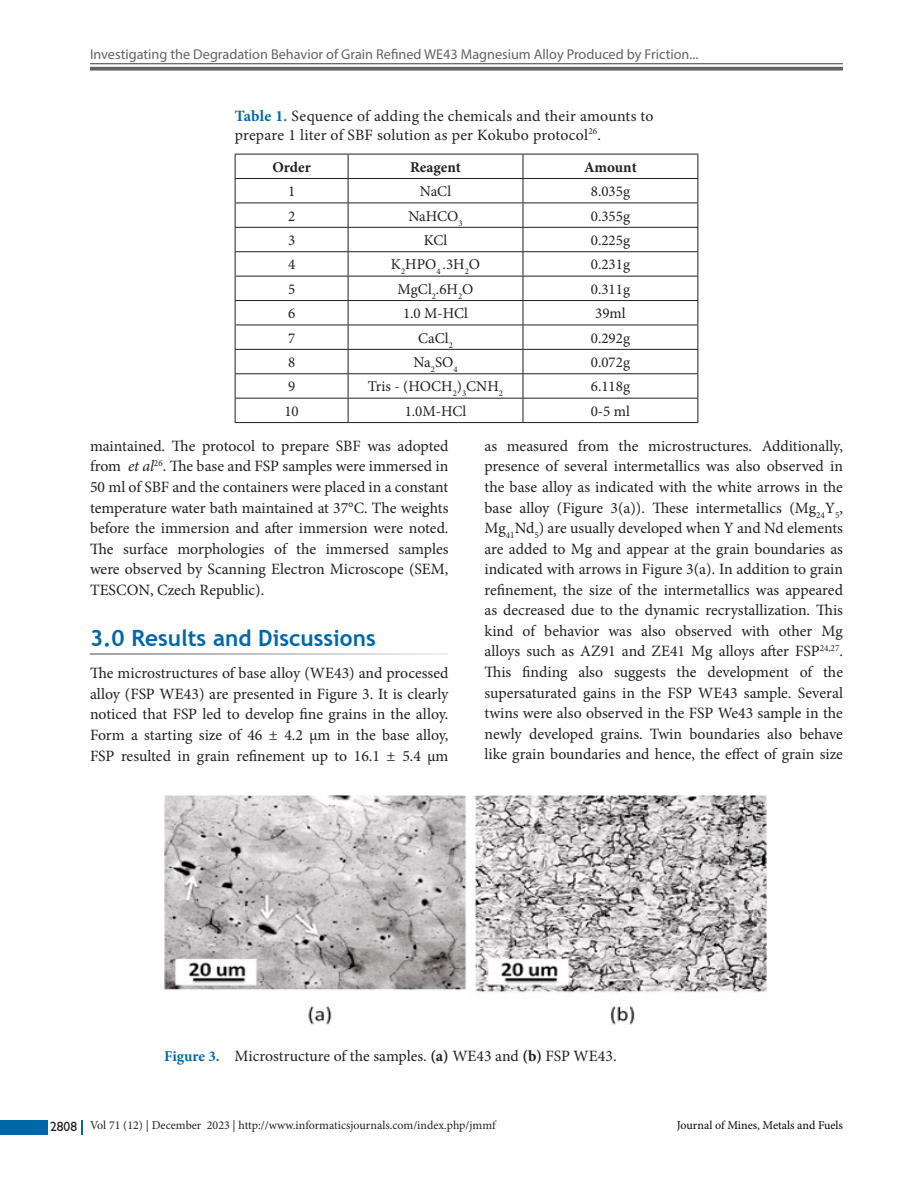
<style>
.page{position:relative;width:918px;height:1188px;background:#fff}
.page>*{position:absolute;margin:0;border:0;box-sizing:border-box;transform-origin:0 0}
.t1{font:700 22.5px "Trebuchet MS";color:#0068a9}
.Text{font:15.75px/20.5px "Minion Pro";color:#231f20;text-align:justify}
.Text_Ind{font:15.75px/20.5px "Minion Pro";color:#231f20;text-align:justify}
.TabTitle{font:15.75px/18.8px "Minion Pro";letter-spacing:.015em;color:#231f20}
.Fig_cap{font:15.75px "Minion Pro";color:#231f20}
.TabBody{font:15px "Minion Pro";color:#231f20}
.TabBody-2{font:700 15px "Minion Pro";letter-spacing:-.005em;color:#231f20}
.t2{font:14.25px "Myriad Pro";color:#636366}
.t3{font:12px "Minion Pro";color:#231f20}
.t4{font:12px "Minion Pro";letter-spacing:-.005em;color:#040503}
.s1{font-weight:700;color:#0068a9}
.s2{font-weight:600;color:#0068a9}
.s3{font-style:italic}
.s4{font-weight:700;font-size:15px;color:#0068a9}
.s5{font-weight:700}
.s6{font-family:"Gill Sans";font-size:13.5px}
</style>
<div class="page">
<hr style="left:90px;top:63px;width:753px;height:1px;background:#636366">
<svg style="left:90px;top:67px;width:753px;height:4px;background:#737376"></svg>
<div style="left:0;top:1120px;width:47px;height:15px;background:#0068a9"></div>
<svg style="left:81px;top:1120px;width:1px;height:15px"></svg>
<hr style="left:235px;top:154px;width:113px;height:1px;background:#231f20">
<hr style="left:348px;top:154px;width:175px;height:1px;background:#231f20">
<hr style="left:523px;top:154px;width:175px;height:1px;background:#231f20">
<hr style="left:235px;top:178px;width:113px;height:1px;background:#231f20">
<hr style="left:348px;top:178px;width:175px;height:1px;background:#231f20">
<hr style="left:523px;top:178px;width:175px;height:1px;background:#231f20">
<hr style="left:235px;top:203px;width:113px;height:1px;background:#231f20">
<hr style="left:348px;top:203px;width:175px;height:1px;background:#231f20">
<hr style="left:523px;top:203px;width:175px;height:1px;background:#231f20">
<hr style="left:235px;top:227px;width:113px;height:1px;background:#231f20">
<hr style="left:348px;top:227px;width:175px;height:1px;background:#231f20">
<hr style="left:523px;top:227px;width:175px;height:1px;background:#231f20">
<hr style="left:235px;top:251px;width:113px;height:1px;background:#231f20">
<hr style="left:348px;top:251px;width:175px;height:1px;background:#231f20">
<hr style="left:523px;top:251px;width:175px;height:1px;background:#231f20">
<hr style="left:235px;top:276px;width:113px;height:1px;background:#231f20">
<hr style="left:348px;top:276px;width:175px;height:1px;background:#231f20">
<hr style="left:523px;top:276px;width:175px;height:1px;background:#231f20">
<hr style="left:235px;top:300px;width:113px;height:1px;background:#231f20">
<hr style="left:348px;top:300px;width:175px;height:1px;background:#231f20">
<hr style="left:523px;top:300px;width:175px;height:1px;background:#231f20">
<hr style="left:235px;top:325px;width:113px;height:1px;background:#231f20">
<hr style="left:348px;top:325px;width:175px;height:1px;background:#231f20">
<hr style="left:523px;top:325px;width:175px;height:1px;background:#231f20">
<hr style="left:235px;top:349px;width:113px;height:1px;background:#231f20">
<hr style="left:348px;top:349px;width:175px;height:1px;background:#231f20">
<hr style="left:523px;top:349px;width:175px;height:1px;background:#231f20">
<hr style="left:235px;top:373px;width:113px;height:1px;background:#231f20">
<hr style="left:348px;top:373px;width:175px;height:1px;background:#231f20">
<hr style="left:523px;top:373px;width:175px;height:1px;background:#231f20">
<hr style="left:235px;top:398px;width:113px;height:1px;background:#231f20">
<svg style="left:235px;top:154px;width:1px;height:268px"></svg>
<hr style="left:348px;top:398px;width:175px;height:1px;background:#231f20">
<svg style="left:348px;top:154px;width:1px;height:268px"></svg>
<hr style="left:523px;top:398px;width:175px;height:1px;background:#231f20">
<svg style="left:523px;top:154px;width:1px;height:268px"></svg>
<svg style="left:698px;top:154px;width:1px;height:268px"></svg>
<hr style="left:235px;top:422px;width:113px;height:1px;background:#231f20">
<hr style="left:348px;top:422px;width:175px;height:1px;background:#231f20">
<hr style="left:523px;top:422px;width:175px;height:1px;background:#231f20">
<img style="left:165px;top:796px;width:602px;height:229px">
<p class="t2" style="left:90px;top:45px;width:610px">Investigating the Degradation Behavior of Grain Refined WE43 Magnesium Alloy Produced by Friction...</p>
<p class="TabTitle" style="left:235px;top:107px;width:420px"><span class="s1">Table 1</span><span class="s2">.</span> Sequence of adding the chemicals and their amounts to prepare 1 liter of SBF solution as per Kokubo protocol<sup>26</sup>.</p>
<p class="TabBody-2" style="left:272px;top:156px;width:40px">Order</p>
<p class="TabBody-2" style="left:410px;top:156px;width:52px">Reagent</p>
<p class="TabBody-2" style="left:584px;top:156px;width:54px">Amount</p>
<p class="TabBody" style="left:288px;top:181px;width:9px">1</p>
<p class="TabBody" style="left:420px;top:181px;width:33px">NaCl</p>
<p class="TabBody" style="left:591px;top:181px;width:41px">8.035g</p>
<p class="TabBody" style="left:288px;top:206px;width:9px">2</p>
<p class="TabBody" style="left:408px;top:206px;width:56px">NaHCO<sub>3</sub></p>
<p class="TabBody" style="left:591px;top:206px;width:41px">0.355g</p>
<p class="TabBody" style="left:288px;top:230px;width:9px">3</p>
<p class="TabBody" style="left:424px;top:230px;width:25px">KCl</p>
<p class="TabBody" style="left:591px;top:230px;width:41px">0.225g</p>
<p class="TabBody" style="left:288px;top:255px;width:9px">4</p>
<p class="TabBody" style="left:391px;top:255px;width:91px">K<sub>2</sub>HPO<sub>4</sub> .3H<sub>2</sub>O</p>
<p class="TabBody" style="left:591px;top:255px;width:41px">0.231g</p>
<p class="TabBody" style="left:288px;top:279px;width:9px">5</p>
<p class="TabBody" style="left:398px;top:279px;width:77px">MgCl<sub>2</sub>.6H<sub>2</sub>O</p>
<p class="TabBody" style="left:591px;top:279px;width:41px">0.311g</p>
<p class="TabBody" style="left:288px;top:303px;width:9px">6</p>
<p class="TabBody" style="left:403px;top:303px;width:67px">1.0 M-HCl</p>
<p class="TabBody" style="left:595px;top:303px;width:32px">39ml</p>
<p class="TabBody" style="left:288px;top:328px;width:9px">7</p>
<p class="TabBody" style="left:418px;top:328px;width:36px">CaCl<sub>2</sub></p>
<p class="TabBody" style="left:591px;top:328px;width:41px">0.292g</p>
<p class="TabBody" style="left:288px;top:352px;width:9px">8</p>
<p class="TabBody" style="left:414px;top:352px;width:46px">Na<sub>2</sub>SO<sub>4</sub></p>
<p class="TabBody" style="left:591px;top:352px;width:41px">0.072g</p>
<p class="TabBody" style="left:288px;top:377px;width:9px">9</p>
<p class="TabBody" style="left:368px;top:377px;width:137px">Tris - (HOCH<sub>2</sub>)<sub>3</sub>CNH<sub>2</sub></p>
<p class="TabBody" style="left:591px;top:377px;width:41px">6.118g</p>
<p class="TabBody" style="left:284px;top:401px;width:16px">10</p>
<p class="TabBody" style="left:405px;top:401px;width:63px">1.0M-HCl</p>
<p class="TabBody" style="left:591px;top:401px;width:41px">0-5 ml</p>
<p class="Text_Ind" style="left:90px;top:436px;width:360px">maintained. The protocol to prepare SBF was adopted from <span class="s3">et al</span><sup>26</sup>. The base and FSP samples were immersed in 50 ml of SBF and the containers were placed in a constant temperature water bath maintained at 37°C. The weights before the immersion and after immersion were noted.<br>The surface morphologies of the immersed samples were observed by Scanning Electron Microscope (SEM, TESCON, Czech Republic).</p>
<h1 class="t1" style="left:90px;top:624px;width:287px">3.0 Results and Discussions</h1>
<p class="Text" style="left:90px;top:663px;width:360px">The microstructures of base alloy (WE43) and processed alloy (FSP WE43) are presented in Figure 3. It is clearly noticed that FSP led to develop fine grains in the alloy.<br>Form a starting size of 46 ± 4.2 µm in the base alloy, FSP resulted in grain refinement up to 16.1 ± 5.4 µm</p>
<p class="Text" style="left:484px;top:436px;width:360px">as measured from the microstructures. Additionally, presence of several intermetallics was also observed in the base alloy as indicated with the white arrows in the base alloy (Figure 3(a)). These intermetallics (Mg<sub>24</sub>Y<sub>5</sub>, Mg<sub>41</sub>Nd<sub>5</sub>) are usually developed when Y and Nd elements are added to Mg and appear at the grain boundaries as indicated with arrows in Figure 3(a). In addition to grain refinement, the size of the intermetallics was appeared as decreased due to the dynamic recrystallization. This kind of behavior was also observed with other Mg alloys such as AZ91 and ZE41 Mg alloys after FSP<sup>24,27</sup>.<br>This finding also suggests the development of the supersaturated gains in the FSP WE43 sample. Several twins were also observed in the FSP We43 sample in the newly developed grains. Twin boundaries also behave like grain boundaries and hence, the effect of grain size</p>
<p class="Fig_cap" style="left:164px;top:1045px;width:454px"><span class="s4">Figure 3.</span> Microstructure of the samples. <span class="s5">(a)</span> WE43 and <span class="s5">(b)</span> FSP WE43.</p>
<p class="t3" style="left:50px;top:1117px;width:447px"><span class="s6">2808</span> Vol 71 (12) | December 2023 | http://www.informaticsjournals.com/index.php/jmmf</p>
<p class="t4" style="left:677px;top:1117px;width:168px">Journal of Mines, Metals and Fuels</p>
</div>
